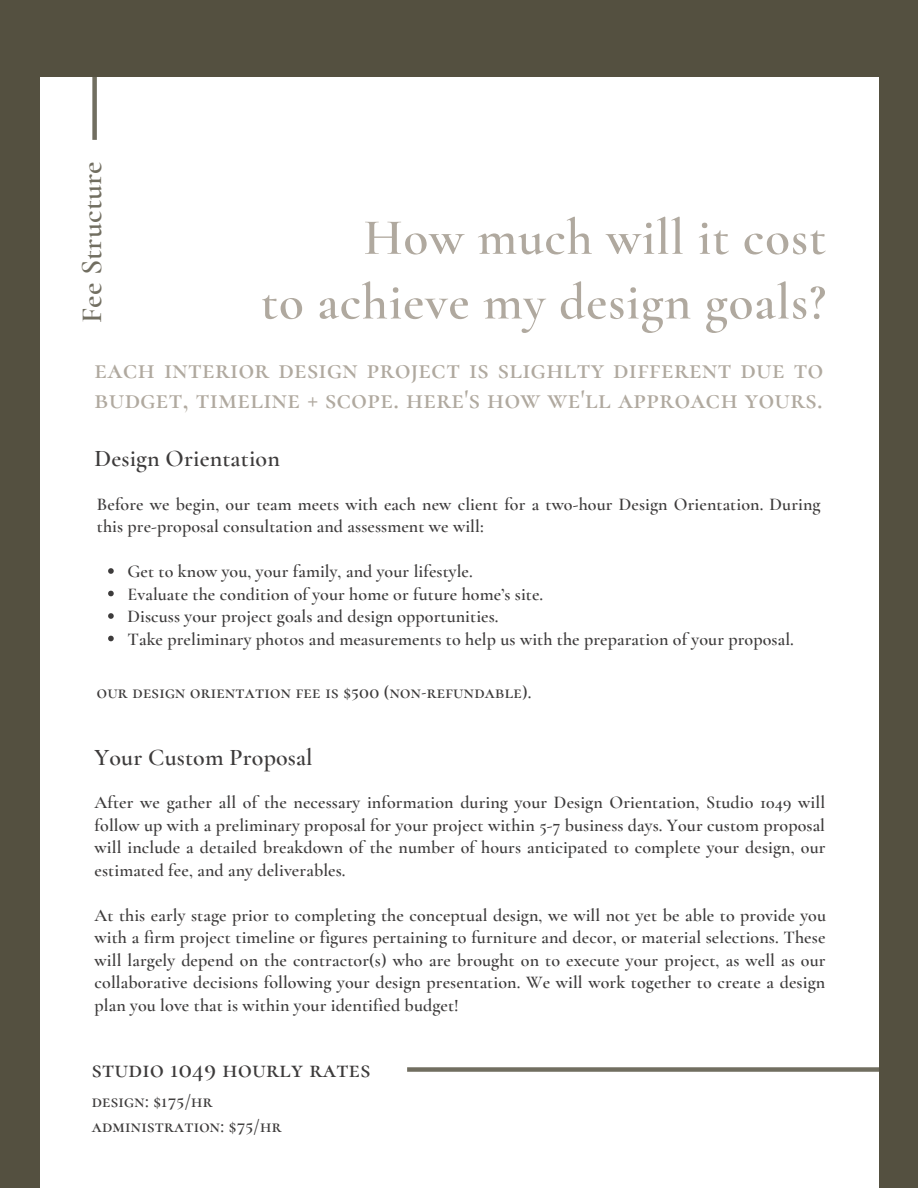
<style>
.page{position:relative;width:918px;height:1188px;background:#545040}
.page>*{position:absolute;margin:0;border:0;box-sizing:border-box;transform-origin:0 0}
.t1{font:600 51.45px "Cormorant Garamond";letter-spacing:.015em;color:#b0a99f}
.t2{font:600 30px "Cormorant Garamond";letter-spacing:.005em;color:#545040}
.t3{font:600 27px/29.2px "Cormorant SC";letter-spacing:.015em;color:#b0a99f}
.t4{font:600 24px "Cormorant Garamond";letter-spacing:.005em;color:#3d3b3b}
.t5{font:600 24px "Cormorant SC";letter-spacing:.015em;color:#3d3b3b}
.t6{font:600 18px/22.5px "Cormorant Garamond";letter-spacing:.005em;color:#3d3b3b;text-align:justify}
.t7{font:600 18px "Cormorant SC";letter-spacing:.015em;color:#3d3b3b}
</style>
<div class="page">
<div style="left:40px;top:77px;width:839px;height:1111px;background:#fff"></div>
<svg style="left:92px;top:77px;width:5px;height:63px"></svg>
<svg style="left:108px;top:568px;width:6px;height:6px"></svg>
<svg style="left:108px;top:591px;width:6px;height:5px"></svg>
<svg style="left:108px;top:613px;width:6px;height:6px"></svg>
<svg style="left:108px;top:636px;width:6px;height:5px"></svg>
<svg style="left:407px;top:1067px;width:472px;height:5px;background:#7f7c6f"></svg>
<h2 class="t2" style="left:74px;top:323px;width:164px;rotate:-90deg">Fee Structure</h2>
<p class="t1" style="left:364px;top:206px;width:464px">How much will it cost</p>
<p class="t1" style="left:261px;top:271px;width:567px">to achieve my design goals?</p>
<p class="t3" style="left:95px;top:355px;width:730px">each interior design project is slighlty different due to budget, timeline + scope. here's how we'll approach yours.</p>
<p class="t4" style="left:95px;top:444px;width:187px">Design Orientation</p>
<p class="t6" style="left:97px;top:493px;width:725px">Before we begin, our team meets with each new client for a two-hour Design Orientation. During this pre-proposal consultation and assessment we will:</p>
<p class="t6" style="left:127px;top:560px;width:347px">Get to know you, your family, and your lifestyle.</p>
<p class="t6" style="left:127px;top:583px;width:417px">Evaluate the condition of your home or future home’s site.</p>
<p class="t6" style="left:127px;top:605px;width:373px">Discuss your project goals and design opportunities.</p>
<p class="t6" style="left:127px;top:628px;width:668px">Take preliminary photos and measurements to help us with the preparation of your proposal.</p>
<p class="t7" style="left:97px;top:682px;width:436px">our design orientation fee is $500 (non-refundable).</p>
<p class="t4" style="left:95px;top:743px;width:220px">Your Custom Proposal</p>
<p class="t6" style="left:95px;top:791px;width:732px">After we gather all of the necessary information during your Design Orientation, Studio 1049 will follow up with a preliminary proposal for your project within 5-7 business days. Your custom proposal will include a detailed breakdown of the number of hours anticipated to complete your design, our estimated fee, and any deliverables.</p>
<p class="t6" style="left:95px;top:904px;width:733px">At this early stage prior to completing the conceptual design, we will not yet be able to provide you with a firm project timeline or figures pertaining to furniture and decor, or material selections. These will largely depend on the contractor(s) who are brought on to execute your project, as well as our collaborative decisions following your design presentation. We will work together to create a design plan you love that is within your identified budget!</p>
<p class="t5" style="left:92px;top:1055px;width:280px">studio 1049 hourly rates</p>
<p class="t7" style="left:92px;top:1090px;width:122px">design: $175/hr</p>
<p class="t7" style="left:92px;top:1115px;width:191px">administration: $75/hr</p>
</div>
